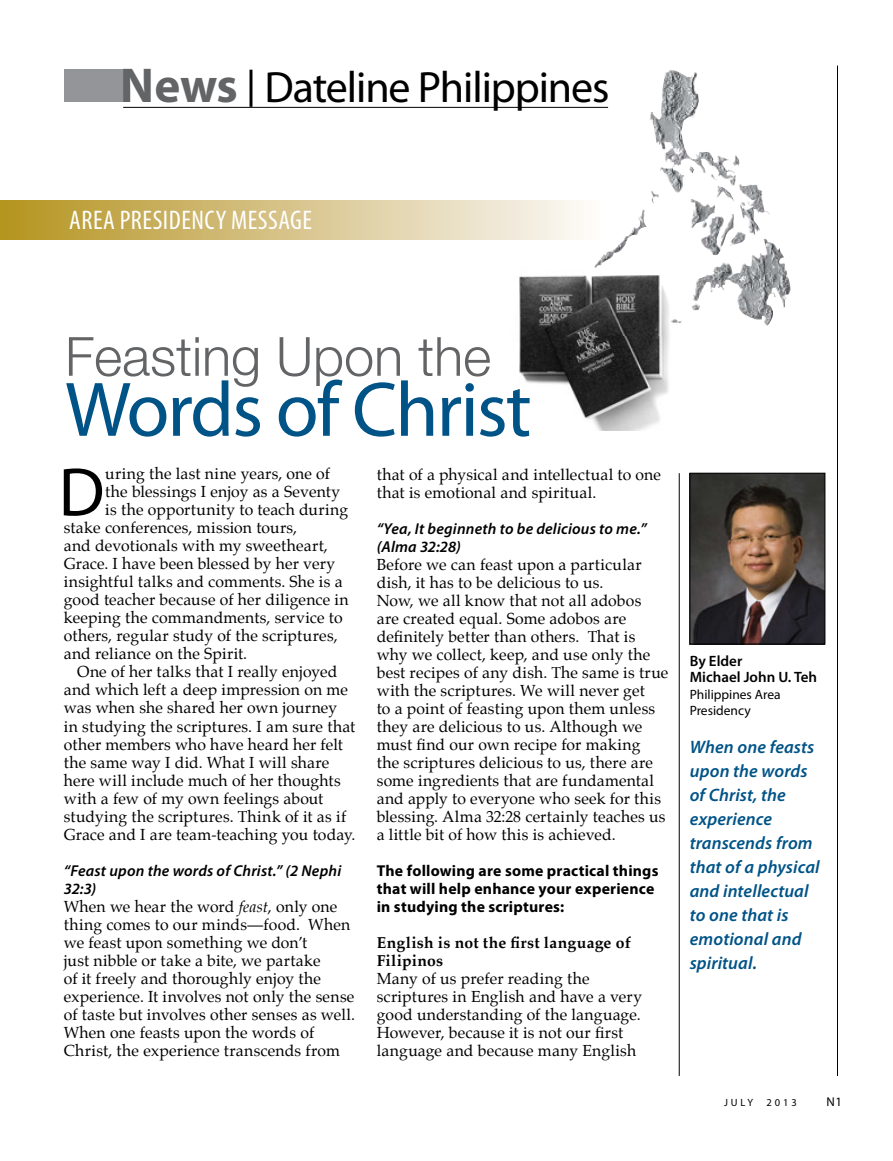
<style>
.page{position:relative;width:893px;height:1161px;background:#fff}
.page>*{position:absolute;margin:0;border:0;box-sizing:border-box;transform-origin:0 0}
.t1{font:78px "Myriad Pro";letter-spacing:-.025em;color:#005387}
.t2{font:69.15px "Myriad Pro";color:#000}
.t3{font:300 54px "Helvetica Neue";color:#636466}
.t4{font:43.95px "Myriad Pro";letter-spacing:-.025em;color:#000}
.t5{font:condensed 27px "Myriad Pro";letter-spacing:.02em;color:#fff}
.t6{font:italic 600 18px/24px "Myriad Pro";letter-spacing:.005em;color:#005387}
.t7{font:15.75px/18px "Palatino";letter-spacing:.01em;color:#000}
.t8{font:700 15.75px/18px "Myriad Pro";letter-spacing:.01em;color:#000}
.t9{font:italic 600 15.75px/18px "Myriad Pro";letter-spacing:.01em;color:#000}
.t10{font:700 15.75px/18px "Palatino";letter-spacing:.015em;color:#000}
.t11{font:600 15px/16.5px "Myriad Pro";color:#000}
.t12{font:13.5px/16.5px "Myriad Pro";color:#000}
.t13{font:12.75px "Myriad Pro";color:#000}
.t14{font:10.5px "Myriad Pro";letter-spacing:.28em;color:#000}
.s1{font-weight:700;font-size:49.2px;color:#636466}
.s2{font-family:"Century"}
.s3{font-style:italic}
</style>
<div class="page">
<img style="left:519px;top:275px;width:150px;height:156px">
<div style="left:0;top:200px;width:585px;height:40px;background:linear-gradient(to right,#b49321,#faf7f6)"></div>
<img style="left:585px;top:106px;width:206px;height:220px">
<img style="left:585px;top:260px;width:123px;height:75px">
<img style="left:585px;top:200px;width:20px;height:40px">
<img style="left:585px;top:130px;width:206px;height:1px">
<img style="left:605px;top:70px;width:165px;height:185px">
<div style="left:64px;top:69px;width:66px;height:33px;background:#939598"></div>
<hr style="left:837px;top:66px;width:1px;height:1010px;background:#000">
<hr style="left:679px;top:473px;width:1px;height:603px;background:#000">
<img style="left:692px;top:475px;width:131px;height:167px">
<div style="left:690px;top:473px;width:135px;height:171px;border:1px solid #000"></div>
<hr style="left:123px;top:107px;width:485px;height:1px;background:#000">
<h3 class="t4" style="left:120px;top:61px;width:491px"><span class="s1">News</span><span class="s2">|</span>Dateline Philippines</h3>
<h3 class="t5" style="left:69px;top:204px;width:244px">AREA PRESIDENCY MESSAGE</h3>
<h3 class="t3" style="left:65px;top:313px;width:428px">Feasting Upon the</h3>
<h1 class="t1" style="left:65px;top:361px;width:468px">Words of Christ</h1>
<h2 class="t2" style="left:59px;top:450px;width:48px">D</h2>
<p class="t7" style="left:105px;top:465px;width:226px">uring the last nine years, one of</p>
<p class="t7" style="left:105px;top:483px;width:237px">the blessings I enjoy as a Seventy</p>
<p class="t7" style="left:105px;top:501px;width:244px">is the opportunity to teach during</p>
<p class="t7" style="left:64px;top:519px;width:235px">stake conferences, mission tours,</p>
<p class="t7" style="left:64px;top:537px;width:265px">and devotionals with my sweetheart,</p>
<p class="t7" style="left:64px;top:555px;width:273px">Grace. I have been blessed by her very</p>
<p class="t7" style="left:64px;top:573px;width:280px">insightful talks and comments. She is a</p>
<p class="t7" style="left:64px;top:591px;width:286px">good teacher because of her diligence in</p>
<p class="t7" style="left:64px;top:609px;width:280px">keeping the commandments, service to</p>
<p class="t7" style="left:64px;top:627px;width:275px">others, regular study of the scriptures,</p>
<p class="t7" style="left:64px;top:645px;width:185px">and reliance on the Spirit.</p>
<p class="t7" style="left:77px;top:663px;width:262px">One of her talks that I really enjoyed</p>
<p class="t7" style="left:64px;top:681px;width:286px">and which left a deep impression on me</p>
<p class="t7" style="left:64px;top:699px;width:275px">was when she shared her own journey</p>
<p class="t7" style="left:64px;top:717px;width:293px">in studying the scriptures. I am sure that</p>
<p class="t7" style="left:64px;top:735px;width:281px">other members who have heard her felt</p>
<p class="t7" style="left:64px;top:753px;width:267px">the same way I did. What I will share</p>
<p class="t7" style="left:64px;top:771px;width:278px">here will include much of her thoughts</p>
<p class="t7" style="left:64px;top:789px;width:261px">with a few of my own feelings about</p>
<p class="t7" style="left:64px;top:807px;width:284px">studying the scriptures. Think of it as if</p>
<p class="t7" style="left:64px;top:825px;width:293px">Grace and I are team-teaching you today.</p>
<p class="t9" style="left:64px;top:861px;width:279px">“Feast upon the words of Christ.” (2 Nephi<br>32:3)</p>
<p class="t7" style="left:64px;top:897px;width:293px">When we hear the word <span class="s3">feast</span>, only one thing comes to our minds—food. When we feast upon something we don’t<br>just nibble or take a bite, we partake<br>of it freely and thoroughly enjoy the experience. It involves not only the sense of taste but involves other senses as well.<br>When one feasts upon the words of Christ, the experience transcends from</p>
<p class="t7" style="left:377px;top:465px;width:286px">that of a physical and intellectual to one that is emotional and spiritual.</p>
<p class="t9" style="left:377px;top:519px;width:271px">“Yea, It beginneth to be delicious to me.” (Alma 32:28)</p>
<p class="t7" style="left:377px;top:555px;width:293px">Before we can feast upon a particular dish, it has to be delicious to us.<br>Now, we all know that not all adobos<br>are created equal. Some adobos are definitely better than others. That is why we collect, keep, and use only the best recipes of any dish. The same is true with the scriptures. We will never get<br>to a point of feasting upon them unless they are delicious to us. Although we must find our own recipe for making<br>the scriptures delicious to us, there are some ingredients that are fundamental and apply to everyone who seek for this blessing. Alma 32:28 certainly teaches us a little bit of how this is achieved.</p>
<p class="t8" style="left:377px;top:861px;width:283px">The following are some practical things that will help enhance your experience in studying the scriptures:</p>
<p class="t10" style="left:377px;top:933px;width:256px">English is not the first language of<br>Filipinos</p>
<p class="t7" style="left:377px;top:969px;width:267px">Many of us prefer reading the scriptures in English and have a very good understanding of the language.<br>However, because it is not our first language and because many English</p>
<p class="t11" style="left:690px;top:652px;width:129px">By Elder<br>Michael John U. Teh</p>
<p class="t12" style="left:690px;top:686px;width:92px">Philippines Area<br>Presidency</p>
<p class="t6" style="left:690px;top:734px;width:131px">When one feasts upon the words of Christ, the experience transcends from that of a physical and intellectual to one that is emotional and spiritual.</p>
<p class="t14" style="left:724px;top:1096px;width:31px">JULY</p>
<p class="t14" style="left:766px;top:1096px;width:32px">2013</p>
<p class="t13" style="left:826px;top:1093px;width:17px">N1</p>
</div>
